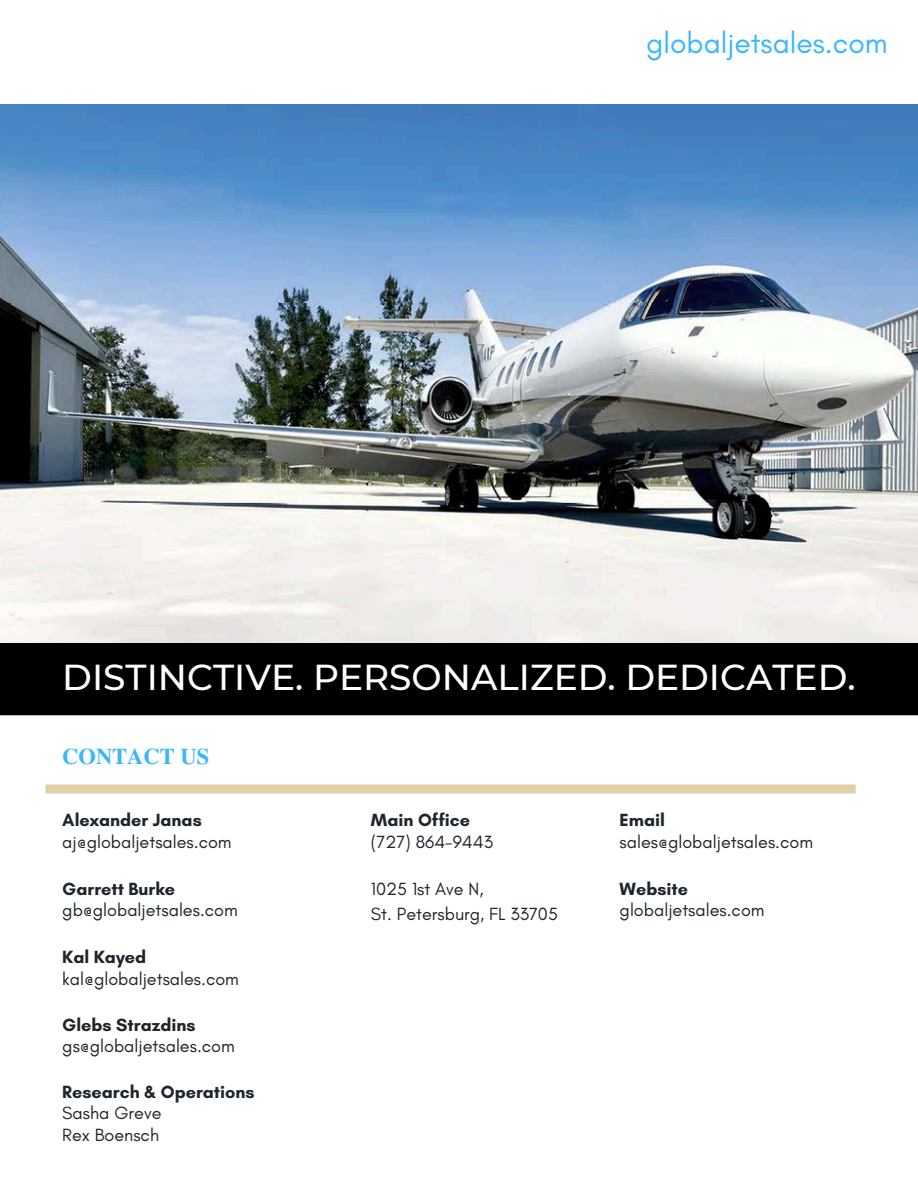
<style>
.page{position:relative;width:918px;height:1188px;background:#fff}
.page>*{position:absolute;margin:0;border:0;box-sizing:border-box;transform-origin:0 0}
.t1{font:500 36px "Montserrat";color:#fff}
.t2{font:30px "Glacial Indifference";color:#38b6ff}
.t3{font:700 22.5px "Te X Gyre Termes";color:#38b6ff}
.t4{font:18px "Glacial Indifference";color:#1d252d}
.t5{font:700 18px "Glacial Indifference";color:#1d252d}
</style>
<div class="page">
<div style="left:0;top:642px;width:918px;height:73px;background:#000"></div>
<div style="left:45px;top:785px;width:811px;height:9px;background:#dfd1a7"></div>
<img style="left:0;top:104px;width:918px;height:538px">
<h2 class="t2" style="left:646px;top:25px;width:243px">globaljetsales.com</h2>
<p class="t1" style="left:62px;top:655px;width:795px">DISTINCTIVE. PERSONALIZED. DEDICATED.</p>
<p class="t3" style="left:62px;top:738px;width:148px">CONTACT US</p>
<h1 class="t5" style="left:62px;top:809px;width:141px">Alexander Janas</h1>
<p class="t4" style="left:62px;top:831px;width:171px">aj@globaljetsales.com</p>
<h3 class="t5" style="left:62px;top:878px;width:114px">Garrett Burke</h3>
<h4 class="t4" style="left:62px;top:899px;width:177px">gb@globaljetsales.com</h4>
<p class="t5" style="left:62px;top:946px;width:85px">Kal Kayed</p>
<h4 class="t4" style="left:62px;top:968px;width:178px">kal@globaljetsales.com</h4>
<p class="t5" style="left:62px;top:1014px;width:135px">Glebs Strazdins</p>
<h4 class="t4" style="left:62px;top:1035px;width:174px">gs@globaljetsales.com</h4>
<p class="t5" style="left:62px;top:1080px;width:194px">Research &amp; Operations</p>
<h4 class="t4" style="left:62px;top:1102px;width:101px">Sasha Greve</h4>
<p class="t4" style="left:62px;top:1124px;width:98px">Rex Boensch</p>
<p class="t5" style="left:371px;top:809px;width:101px">Main Office</p>
<h4 class="t4" style="left:371px;top:831px;width:124px">(727) 864-9443</h4>
<p class="t4" style="left:371px;top:878px;width:114px">1025 1st Ave N,</p>
<h4 class="t4" style="left:371px;top:903px;width:189px">St. Petersburg, FL 33705</h4>
<p class="t5" style="left:620px;top:809px;width:47px">Email</p>
<p class="t4" style="left:620px;top:831px;width:195px">sales@globaljetsales.com</p>
<p class="t5" style="left:620px;top:878px;width:70px">Website</p>
<h4 class="t4" style="left:620px;top:899px;width:146px">globaljetsales.com</h4>
</div>
